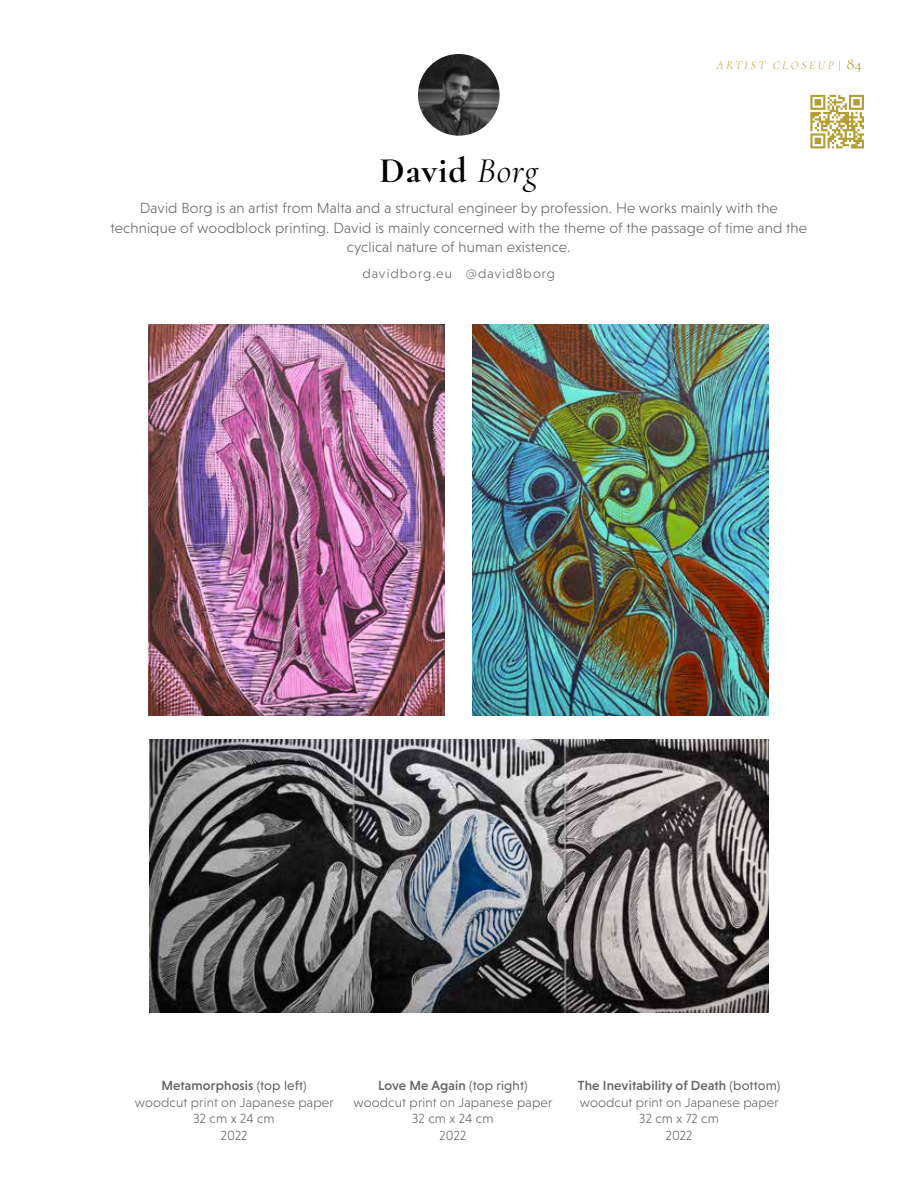
<style>
.page{position:relative;width:918px;height:1188px;background:#fff}
.page>*{position:absolute;margin:0;border:0;box-sizing:border-box;transform-origin:0 0}
.t1{font:700 36px "Cormorant";letter-spacing:.025em;color:#000}
.t2{font:300 15px/19.5px "Niveau Grotesk";letter-spacing:.01em;color:#666;text-align:center}
.t3{font:300 13.5px/16.5px "Niveau Grotesk";letter-spacing:.01em;color:#666;text-align:center}
.t4{font:300 13.5px "Niveau Grotesk";letter-spacing:.075em;color:#666}
.t5{font:italic 300 12px "Cormorant";letter-spacing:.21em;color:#b39e33}
.s1{font-weight:400;font-style:italic}
.s2{font-weight:400;font-style:normal}
.s3{font-weight:400;font-style:normal;font-size:16.5px}
.s4{font-weight:500}
.s5{font-weight:400}
</style>
<div class="page">
<img style="left:149px;top:325px;width:296px;height:391px">
<img style="left:473px;top:325px;width:296px;height:391px">
<img style="left:149px;top:739px;width:620px;height:273px">
<img style="left:418px;top:54px;width:82px;height:82px;border-radius:41px">
<svg style="left:810px;top:95px;width:54px;height:53px"></svg>
<h1 class="t1" style="left:379px;top:148px;width:160px">David <span class="s1">Borg</span></h1>
<p class="t5" style="left:717px;top:58px;width:147px">ARTIST CLOSEUP <span class="s2">|</span> <span class="s3">84</span></p>
<p class="t2" style="left:111px;top:198px;width:698px">David Borg is an artist from Malta and a structural engineer by profession. He works mainly with the technique of woodblock printing. David is mainly concerned with the theme of the passage of time and the cyclical nature of human existence.</p>
<p class="t4" style="left:362px;top:266px;width:194px">davidborg.eu @david8borg</p>
<p class="t3" style="left:135px;top:1078px;width:201px"><span class="s4">Metamorphosis</span> <span class="s5">(top left) </span>woodcut print on Japanese paper<br>32 cm x 24 cm<br>2022</p>
<p class="t3" style="left:353px;top:1078px;width:201px"><span class="s4">Love Me Again</span> <span class="s5">(top right) </span>woodcut print on Japanese paper<br>32 cm x 24 cm<br>2022</p>
<p class="t3" style="left:578px;top:1077px;width:204px"><span class="s4">The Inevitability of Death</span> <span class="s5">(bottom) </span>woodcut print on Japanese paper<br>32 cm x 72 cm<br>2022</p>
</div>
